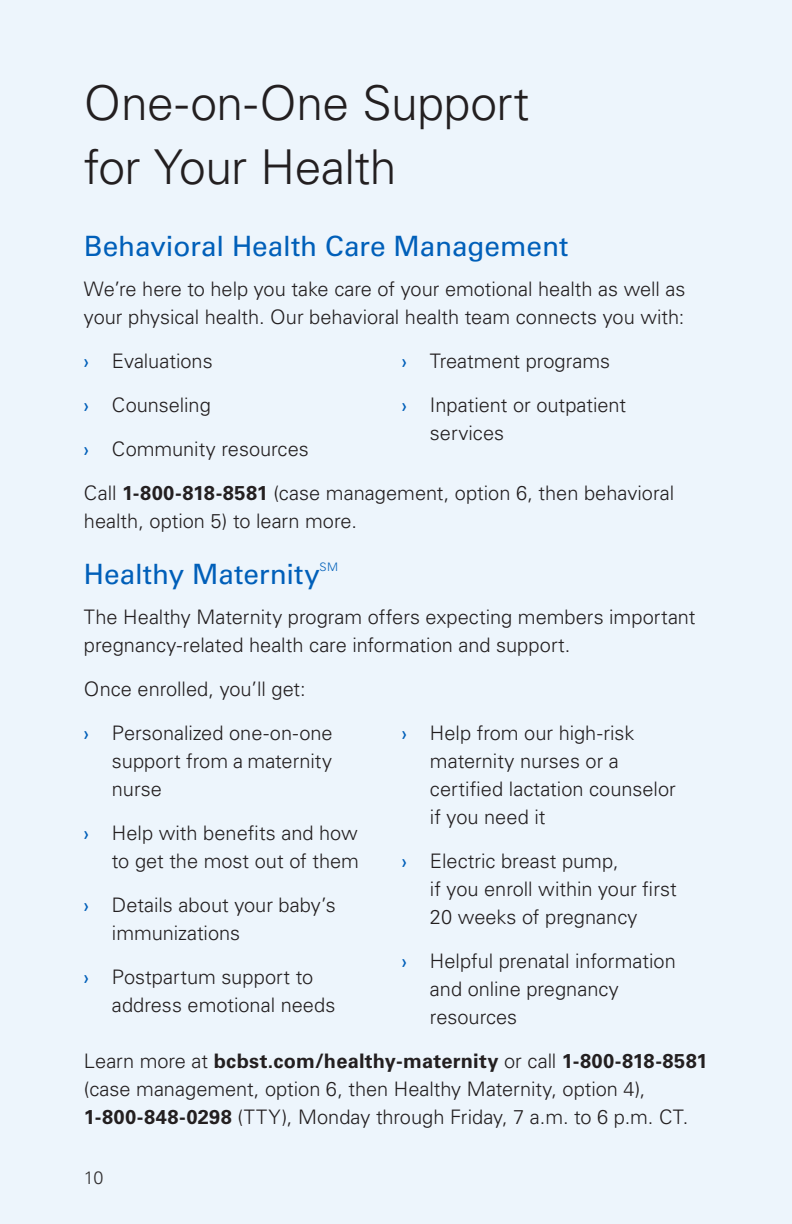
<style>
.page{position:relative;width:792px;height:1224px;background:#edf5fc}
.page>*{position:absolute;margin:0;border:0;box-sizing:border-box;transform-origin:0 0}
.t1{font:300 48px/64px "Univers LT Std";letter-spacing:-.01em;color:#231f20}
.t2{font:28px "Univers LT Std";color:#005fb9}
.t3{font:300 20px/28px "Univers LT Std";color:#231f20}
.t4{font:300 18px "Univers LT Std";color:#312f30}
.t5{font:300 11.6px "Univers LT Std";color:#005fb9}
.s1{font-weight:400;color:#005fb9}
.s2{font-weight:700}
</style>
<div class="page">
<h2 class="t1" style="left:84px;top:71px;width:447px">One-on-One Support for Your Health</h2>
<h3 class="t2" style="left:84px;top:229px;width:486px">Behavioral Health Care Management</h3>
<p class="t3" style="left:84px;top:275px;width:603px">We’re here to help you take care of your emotional health as well as your physical health. Our behavioral health team connects you with:</p>
<p class="t3" style="left:84px;top:347px;width:130px"><span class="s1">›</span> Evaluations</p>
<p class="t3" style="left:84px;top:391px;width:128px"><span class="s1">›</span> Counseling</p>
<p class="t3" style="left:84px;top:435px;width:226px"><span class="s1">›</span> Community resources</p>
<p class="t3" style="left:402px;top:347px;width:210px"><span class="s1">›</span> Treatment programs</p>
<p class="t3" style="left:430px;top:391px;width:198px;text-indent:-28px"><span class="s1">›</span> Inpatient or outpatient services</p>
<p class="t3" style="left:84px;top:479px;width:592px">Call <span class="s2">1-800-818-8581</span> (case management, option 6, then behavioral health, option 5) to learn more.</p>
<h3 class="t2" style="left:84px;top:557px;width:238px">Healthy Maternity</h3>
<h3 class="t5" style="left:320px;top:560px;width:20px">SM</h3>
<p class="t3" style="left:84px;top:603px;width:613px">The Healthy Maternity program offers expecting members important pregnancy-related health care information and support.</p>
<p class="t3" style="left:84px;top:675px;width:223px">Once enrolled, you’ll get:</p>
<p class="t3" style="left:112px;top:719px;width:222px;text-align:justify;text-indent:-28px"><span class="s1">›</span> Personalized one-on-one support from a maternity nurse</p>
<p class="t3" style="left:84px;top:819px;width:277px;text-align:right"><span class="s1">›</span> Help with benefits and how to get the most out of them</p>
<p class="t3" style="left:112px;top:891px;width:225px;text-indent:-28px"><span class="s1">›</span> Details about your baby’s immunizations</p>
<p class="t3" style="left:112px;top:963px;width:225px;text-indent:-28px"><span class="s1">›</span> Postpartum support to address emotional needs</p>
<p class="t3" style="left:430px;top:719px;width:247px;text-indent:-28px"><span class="s1">›</span> Help from our high-risk maternity nurses or a certified lactation counselor if you need it</p>
<p class="t3" style="left:430px;top:847px;width:248px;text-indent:-28px"><span class="s1">›</span> Electric breast pump,<br>if you enroll within your first<br>20 weeks of pregnancy</p>
<p class="t3" style="left:430px;top:947px;width:247px;text-indent:-28px"><span class="s1">›</span> Helpful prenatal information and online pregnancy resources</p>
<p class="t3" style="left:84px;top:1047px;width:625px">Learn more at <span class="s2">bcbst.com/healthy-maternity</span> or call <span class="s2">1-800-818-8581 </span>(case management, option 6, then Healthy Maternity, option 4),<br><span class="s2">1-800-848-0298</span> (TTY), Monday through Friday, 7 a.m. to 6 p.m. CT.</p>
<p class="t4" style="left:84px;top:1167px;width:21px">10</p>
</div>
